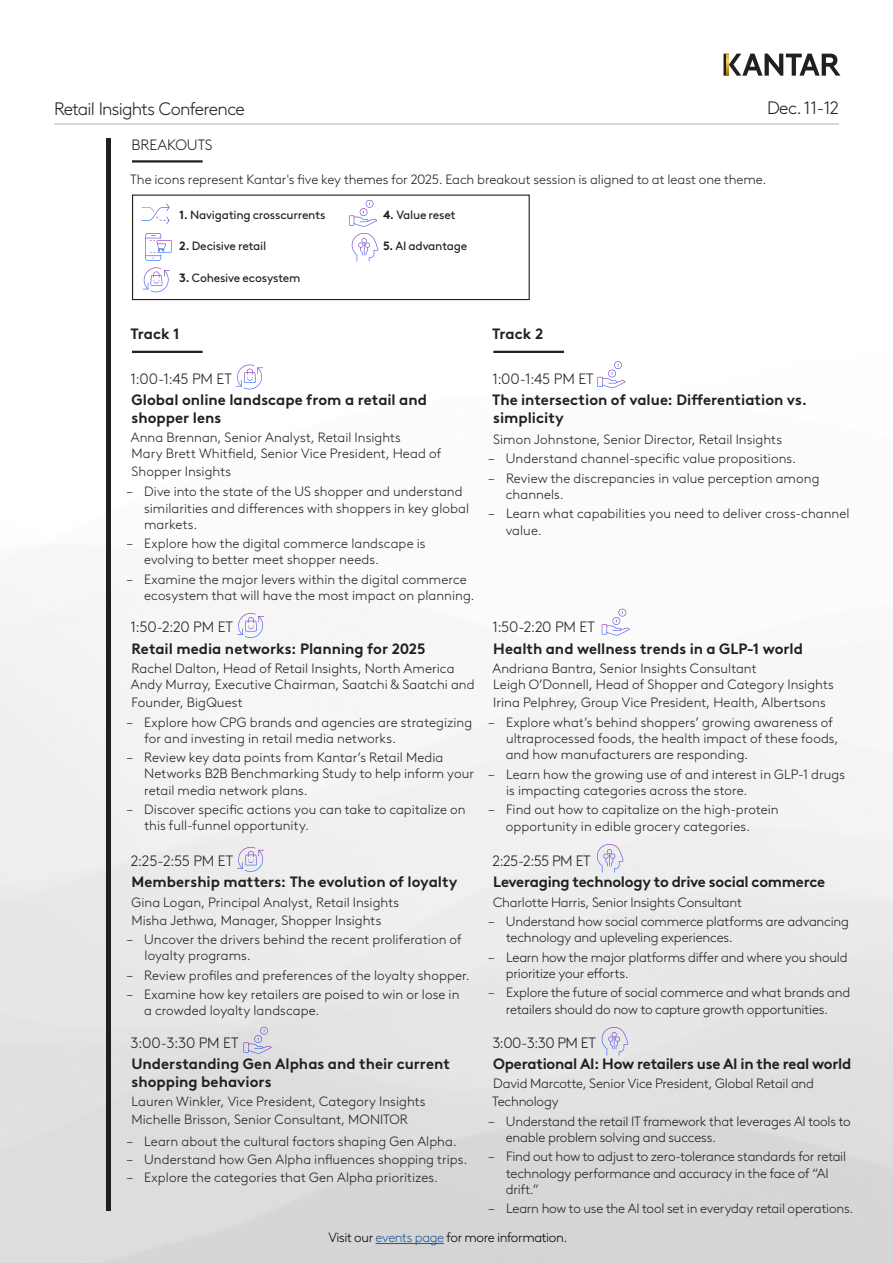
<style>
.page{position:relative;width:893px;height:1263px;background:#fff}
.page>*{position:absolute;margin:0;border:0;box-sizing:border-box;transform-origin:0 0}
.t1{font:300 18px "Kantar Brown";letter-spacing:-.045em;color:#231f20}
.Paragraph_Style_1{font:700 15px/18px "Kantar Brown";letter-spacing:-.005em;color:#231f20}
.Paragraph_Style_1-2{font:300 15px "Kantar Brown";letter-spacing:-.015em;color:#231f20}
.Paragraph_Style_1-3{font:300 13.5px/16.2px "Kantar Brown";color:#231f20}
.Paragraph_Style_1-4{font:300 13.5px/16.2px "Kantar Brown";letter-spacing:-.02em;color:#231f20}
.Block_Text{font:300 13.5px "Kantar Brown";letter-spacing:-.03em;color:#040504}
.Paragraph_Style_1-5{font:12px "Kantar Brown";letter-spacing:-.02em;color:#231f20}
.s1{font-weight:700}
.s2{color:#245c9d}
</style>
<div class="page">
<img style="left:0;top:53px;width:893px;height:1210px">
<hr style="left:376px;top:1243px;width:68px;height:1px;background:#245c9d">
<svg style="left:723px;top:54px;width:117px;height:22px"></svg>
<svg style="left:726px;top:54px;width:3px;height:22px"></svg>
<hr style="left:54px;top:124px;width:785px;height:1px;background:#b0aea3">
<div style="left:106px;top:138px;width:5px;height:1072px;background:#231f20"></div>
<hr style="left:132px;top:160px;width:71px;height:3px;background:#231f20">
<hr style="left:132px;top:351px;width:71px;height:2px;background:#231f20">
<hr style="left:493px;top:351px;width:71px;height:2px;background:#231f20">
<div style="left:132px;top:195px;width:398px;height:105px;border:1px solid #231f20"></div>
<svg style="left:143px;top:267px;width:27px;height:25px"></svg>
<svg style="left:236px;top:365px;width:27px;height:24px"></svg>
<svg style="left:237px;top:613px;width:27px;height:25px"></svg>
<svg style="left:237px;top:847px;width:27px;height:25px"></svg>
<svg style="left:142px;top:204px;width:27px;height:20px"></svg>
<svg style="left:145px;top:233px;width:27px;height:28px"></svg>
<svg style="left:349px;top:200px;width:28px;height:27px"></svg>
<svg style="left:597px;top:361px;width:28px;height:27px"></svg>
<svg style="left:602px;top:609px;width:28px;height:26px"></svg>
<svg style="left:243px;top:1027px;width:29px;height:26px"></svg>
<svg style="left:352px;top:233px;width:26px;height:29px"></svg>
<svg style="left:597px;top:844px;width:26px;height:28px"></svg>
<svg style="left:602px;top:1027px;width:26px;height:28px"></svg>
<p class="t1" style="left:54px;top:96px;width:192px">Retail Insights Conference</p>
<p class="t1" style="left:767px;top:94px;width:74px">Dec. 11-12</p>
<p class="Paragraph_Style_1-2" style="left:131px;top:134px;width:83px">BREAKOUTS</p>
<p class="Paragraph_Style_1-3" style="left:130px;top:170px;width:638px">The icons represent Kantar's five key themes for 2025. Each breakout session is aligned to at least one theme.</p>
<p class="Paragraph_Style_1-5" style="left:179px;top:205px;width:148px"><span class="s1">1.</span> Navigating crosscurrents</p>
<p class="Paragraph_Style_1-5" style="left:179px;top:237px;width:88px"><span class="s1">2.</span> Decisive retail</p>
<p class="Paragraph_Style_1-5" style="left:179px;top:269px;width:123px"><span class="s1">3.</span> Cohesive ecosystem</p>
<p class="Paragraph_Style_1-5" style="left:383px;top:205px;width:74px"><span class="s1">4.</span> Value reset</p>
<p class="Paragraph_Style_1-5" style="left:383px;top:237px;width:86px"><span class="s1">5.</span> AI advantage</p>
<p class="Paragraph_Style_1" style="left:130px;top:323px;width:51px">Track 1</p>
<p class="Paragraph_Style_1-2" style="left:131px;top:367px;width:103px">1:00-1:45 PM ET</p>
<p class="Paragraph_Style_1" style="left:131px;top:389px;width:297px">Global online landscape from a retail and</p>
<p class="Paragraph_Style_1" style="left:131px;top:407px;width:91px">shopper lens</p>
<p class="Paragraph_Style_1-3" style="left:131px;top:428px;width:272px">Anna Brennan, Senior Analyst, Retail Insights</p>
<p class="Paragraph_Style_1-3" style="left:131px;top:444px;width:311px;line-height:18px">Mary Brett Whitfield, Senior Vice President, Head of<br>Shopper Insights</p>
<p class="Paragraph_Style_1-3" style="left:144px;top:482px;width:327px;text-indent:-17px">– Dive into the state of the US shopper and understand similarities and differences with shoppers in key global markets.</p>
<p class="Paragraph_Style_1-3" style="left:144px;top:534px;width:283px;text-indent:-17px">– Explore how the digital commerce landscape is evolving to better meet shopper needs.</p>
<p class="Paragraph_Style_1-3" style="left:144px;top:570px;width:332px;text-indent:-17px">– Examine the major levers within the digital commerce ecosystem that will have the most impact on planning.</p>
<p class="Paragraph_Style_1-2" style="left:131px;top:616px;width:104px">1:50-2:20 PM ET</p>
<p class="Paragraph_Style_1" style="left:132px;top:638px;width:296px">Retail media networks: Planning for 2025</p>
<p class="Paragraph_Style_1-3" style="left:132px;top:659px;width:325px">Rachel Dalton, Head of Retail Insights, North America</p>
<p class="Paragraph_Style_1-3" style="left:131px;top:675px;width:345px;line-height:18px">Andy Murray, Executive Chairman, Saatchi &amp; Saatchi and<br>Founder, BigQuest</p>
<p class="Paragraph_Style_1-3" style="left:144px;top:713px;width:329px;text-indent:-18px">– Explore how CPG brands and agencies are strategizing for and investing in retail media networks.</p>
<p class="Paragraph_Style_1-3" style="left:144px;top:748px;width:331px;text-indent:-17px">– Review key data points from Kantar’s Retail Media<br>Networks B2B Benchmarking Study to help inform your retail media network plans.</p>
<p class="Paragraph_Style_1-3" style="left:144px;top:800px;width:323px;text-indent:-18px">– Discover specific actions you can take to capitalize on this full-funnel opportunity.</p>
<p class="Paragraph_Style_1-2" style="left:131px;top:850px;width:104px">2:25-2:55 PM ET</p>
<p class="Paragraph_Style_1" style="left:132px;top:871px;width:328px">Membership matters: The evolution of loyalty</p>
<p class="Paragraph_Style_1-3" style="left:131px;top:893px;width:269px">Gina Logan, Principal Analyst, Retail Insights</p>
<p class="Paragraph_Style_1-3" style="left:132px;top:911px;width:251px">Misha Jethwa, Manager, Shopper Insights</p>
<p class="Paragraph_Style_1-3" style="left:145px;top:930px;width:319px;text-indent:-18px">– Uncover the drivers behind the recent proliferation of loyalty programs.</p>
<p class="Paragraph_Style_1-3" style="left:127px;top:966px;width:344px">– Review profiles and preferences of the loyalty shopper.</p>
<p class="Paragraph_Style_1-3" style="left:144px;top:985px;width:317px;text-indent:-17px">– Examine how key retailers are poised to win or lose in a crowded loyalty landscape.</p>
<p class="Paragraph_Style_1-2" style="left:131px;top:1031px;width:109px">3:00-3:30 PM ET</p>
<p class="Paragraph_Style_1" style="left:131px;top:1053px;width:320px">Understanding Gen Alphas and their current shopping behaviors</p>
<p class="Paragraph_Style_1-3" style="left:132px;top:1093px;width:296px">Lauren Winkler, Vice President, Category Insights</p>
<p class="Paragraph_Style_1-3" style="left:132px;top:1111px;width:278px">Michelle Brisson, Senior Consultant, MONITOR</p>
<p class="Paragraph_Style_1-3" style="left:127px;top:1132px;width:332px">– Learn about the cultural factors shaping Gen Alpha.</p>
<p class="Paragraph_Style_1-3" style="left:127px;top:1150px;width:342px">– Understand how Gen Alpha influences shopping trips.</p>
<p class="Paragraph_Style_1-3" style="left:127px;top:1168px;width:313px">– Explore the categories that Gen Alpha prioritizes.</p>
<p class="Paragraph_Style_1" style="left:492px;top:323px;width:53px">Track 2</p>
<p class="Paragraph_Style_1-2" style="left:492px;top:367px;width:103px">1:00-1:45 PM ET</p>
<p class="Paragraph_Style_1" style="left:492px;top:389px;width:316px">The intersection of value: Differentiation vs. simplicity</p>
<p class="Paragraph_Style_1-3" style="left:493px;top:430px;width:290px">Simon Johnstone, Senior Director, Retail Insights</p>
<p class="Paragraph_Style_1-3" style="left:488px;top:450px;width:309px">– Understand channel-specific value propositions.</p>
<p class="Paragraph_Style_1-3" style="left:506px;top:469px;width:315px;text-indent:-17px">– Review the discrepancies in value perception among channels.</p>
<p class="Paragraph_Style_1-3" style="left:506px;top:505px;width:345px;text-indent:-17px">– Learn what capabilities you need to deliver cross-channel value.</p>
<p class="Paragraph_Style_1-2" style="left:492px;top:616px;width:104px">1:50-2:20 PM ET</p>
<p class="Paragraph_Style_1" style="left:493px;top:638px;width:311px">Health and wellness trends in a GLP-1 world</p>
<p class="Paragraph_Style_1-3" style="left:492px;top:659px;width:266px">Andriana Bantra, Senior Insights Consultant</p>
<p class="Paragraph_Style_1-3" style="left:493px;top:675px;width:342px">Leigh O’Donnell, Head of Shopper and Category Insights</p>
<p class="Paragraph_Style_1-3" style="left:493px;top:693px;width:334px">Irina Pelphrey, Group Vice President, Health, Albertsons</p>
<p class="Paragraph_Style_1-3" style="left:506px;top:713px;width:334px;text-indent:-17px">– Explore what’s behind shoppers’ growing awareness of ultraprocessed foods, the health impact of these foods, and how manufacturers are responding.</p>
<p class="Paragraph_Style_1-3" style="left:506px;top:765px;width:341px;text-indent:-18px">– Learn how the growing use of and interest in GLP-1 drugs is impacting categories across the store.</p>
<p class="Paragraph_Style_1-3" style="left:506px;top:801px;width:274px;text-indent:-17px">– Find out how to capitalize on the high-protein opportunity in edible grocery categories.</p>
<p class="Paragraph_Style_1-2" style="left:493px;top:850px;width:100px">2:25-2:55 PM ET</p>
<p class="Paragraph_Style_1" style="left:493px;top:871px;width:334px">Leveraging technology to drive social commerce</p>
<p class="Paragraph_Style_1-4" style="left:493px;top:893px;width:250px">Charlotte Harris, Senior Insights Consultant</p>
<p class="Paragraph_Style_1-3" style="left:506px;top:912px;width:344px;text-indent:-18px">– Understand how social commerce platforms are advancing technology and upleveling experiences.</p>
<p class="Paragraph_Style_1-3" style="left:506px;top:948px;width:343px;text-indent:-17px">– Learn how the major platforms differ and where you should prioritize your efforts.</p>
<p class="Paragraph_Style_1-3" style="left:488px;top:984px;width:363px;text-align:center">– Explore the future of social commerce and what brands and retailers should do now to capture growth opportunities.</p>
<p class="Paragraph_Style_1-2" style="left:492px;top:1031px;width:105px">3:00-3:30 PM ET</p>
<p class="Paragraph_Style_1" style="left:493px;top:1053px;width:360px">Operational AI: How retailers use AI in the real world</p>
<p class="Paragraph_Style_1-3" style="left:493px;top:1075px;width:322px">David Marcotte, Senior Vice President, Global Retail and</p>
<p class="Paragraph_Style_1-3" style="left:492px;top:1093px;width:68px">Technology</p>
<p class="Paragraph_Style_1-3" style="left:506px;top:1112px;width:346px;text-indent:-17px">– Understand the retail IT framework that leverages AI tools to enable problem solving and success.</p>
<p class="Paragraph_Style_1-4" style="left:506px;top:1147px;width:342px;text-indent:-17px">– Find out how to adjust to zero-tolerance standards for retail technology performance and accuracy in the face of “AI drift.”</p>
<p class="Paragraph_Style_1-4" style="left:488px;top:1199px;width:366px">– Learn how to use the AI tool set in everyday retail operations.</p>
<p class="Block_Text" style="left:328px;top:1227px;width:240px">Visit our <span class="s2">events page</span> for more information.</p>
</div>
